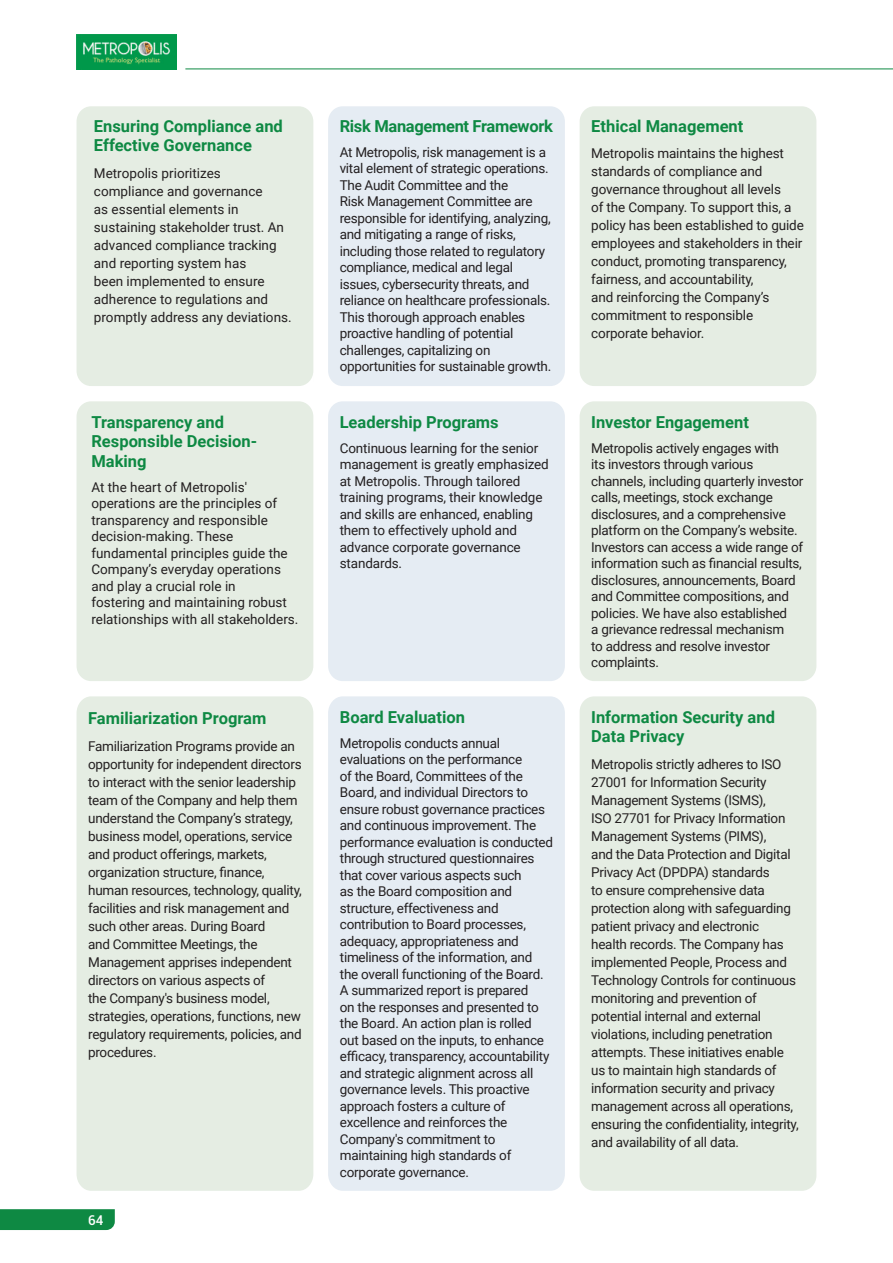
<style>
.page{position:relative;width:893px;height:1263px;background:#fff}
.page>*{position:absolute;margin:0;border:0;box-sizing:border-box;transform-origin:0 0}
.t1{font:700 16.5px/19.5px "Roboto";color:#0e8943}
.t2{font:700 16.5px "Roboto";letter-spacing:-.02em;color:#0e8943}
.t3{font:13.5px/16.5px "Roboto";letter-spacing:-.02em;color:#231f20}
.t4{font:13.5px/18px "Roboto";color:#231f20}
.t5{font:500 13.5px "Roboto";color:#fff}
</style>
<div class="page">
<div style="left:77px;top:106px;width:236px;height:280px;background:#e5ede3"></div>
<div style="left:328px;top:106px;width:237px;height:280px;background:#e5ecf3"></div>
<div style="left:580px;top:106px;width:236px;height:280px;background:#e5ede3"></div>
<div style="left:77px;top:401px;width:236px;height:280px;background:#e5ede3"></div>
<div style="left:328px;top:401px;width:237px;height:280px;background:#e5ecf3"></div>
<div style="left:580px;top:401px;width:236px;height:280px;background:#e5ede3"></div>
<div style="left:77px;top:696px;width:236px;height:495px;background:#e5ede3"></div>
<div style="left:328px;top:696px;width:237px;height:495px;background:#e5ecf3"></div>
<div style="left:580px;top:696px;width:236px;height:495px;background:#e5ede3"></div>
<hr style="left:185px;top:69px;width:708px;height:1px;background:#0e8943">
<img style="left:77px;top:34px;width:99px;height:35px">
<div style="left:0;top:1209px;width:115px;height:21px;background:#0e8943"></div>
<p class="t1" style="left:94px;top:115px;width:190px">Ensuring Compliance and<br>Effective Governance</p>
<p class="t4" style="left:94px;top:163px;width:199px">Metropolis prioritizes compliance and governance<br>as essential elements in sustaining stakeholder trust. An advanced compliance tracking and reporting system has<br>been implemented to ensure adherence to regulations and promptly address any deviations.</p>
<p class="t1" style="left:91px;top:411px;width:167px">Transparency and<br>Responsible Decision-<br>Making</p>
<p class="t4" style="left:91px;top:478px;width:209px;line-height:16.5px">At the heart of Metropolis' operations are the principles of transparency and responsible decision-making. These fundamental principles guide the<br>Company’s everyday operations and play a crucial role in<br>fostering and maintaining robust relationships with all stakeholders.</p>
<p class="t1" style="left:88px;top:708px;width:180px">Familiarization Program</p>
<p class="t3" style="left:88px;top:736px;width:215px;line-height:18px">Familiarization Programs provide an opportunity for independent directors to interact with the senior leadership team of the Company and help them understand the Company’s strategy, business model, operations, service and product offerings, markets, organization structure, finance, human resources, technology, quality, facilities and risk management and such other areas. During Board<br>and Committee Meetings, the Management apprises independent directors on various aspects of<br>the Company's business model, strategies, operations, functions, new regulatory requirements, policies, and procedures.</p>
<p class="t5" style="left:88px;top:1210px;width:17px">64</p>
<p class="t2" style="left:340px;top:114px;width:215px">Risk Management Framework</p>
<p class="t3" style="left:340px;top:143px;width:213px">At Metropolis, risk management is a vital element of strategic operations.<br>The Audit Committee and the<br>Risk Management Committee are responsible for identifying, analyzing, and mitigating a range of risks, including those related to regulatory compliance, medical and legal issues, cybersecurity threats, and reliance on healthcare professionals.<br>This thorough approach enables proactive handling of potential challenges, capitalizing on opportunities for sustainable growth.</p>
<p class="t1" style="left:340px;top:411px;width:160px">Leadership Programs</p>
<p class="t3" style="left:340px;top:439px;width:211px">Continuous learning for the senior management is greatly emphasized at Metropolis. Through tailored training programs, their knowledge and skills are enhanced, enabling them to effectively uphold and advance corporate governance standards.</p>
<p class="t1" style="left:340px;top:706px;width:127px">Board Evaluation</p>
<p class="t3" style="left:340px;top:734px;width:215px">Metropolis conducts annual evaluations on the performance<br>of the Board, Committees of the<br>Board, and individual Directors to ensure robust governance practices and continuous improvement. The performance evaluation is conducted through structured questionnaires that cover various aspects such<br>as the Board composition and structure, effectiveness and contribution to Board processes, adequacy, appropriateness and timeliness of the information, and the overall functioning of the Board.<br>A summarized report is prepared<br>on the responses and presented to the Board. An action plan is rolled out based on the inputs, to enhance efficacy, transparency, accountability and strategic alignment across all governance levels. This proactive approach fosters a culture of excellence and reinforces the<br>Company's commitment to maintaining high standards of corporate governance.</p>
<p class="t1" style="left:591px;top:115px;width:154px">Ethical Management</p>
<p class="t3" style="left:591px;top:144px;width:214px;line-height:18px">Metropolis maintains the highest standards of compliance and governance throughout all levels<br>of the Company. To support this, a policy has been established to guide employees and stakeholders in their conduct, promoting transparency, fairness, and accountability,<br>and reinforcing the Company’s commitment to responsible corporate behavior.</p>
<p class="t1" style="left:591px;top:411px;width:159px">Investor Engagement</p>
<p class="t3" style="left:591px;top:439px;width:214px">Metropolis actively engages with<br>its investors through various channels, including quarterly investor calls, meetings, stock exchange disclosures, and a comprehensive platform on the Company’s website.<br>Investors can access a wide range of information such as financial results, disclosures, announcements, Board and Committee compositions, and policies. We have also established<br>a grievance redressal mechanism<br>to address and resolve investor complaints.</p>
<p class="t1" style="left:591px;top:706px;width:185px">Information Security and<br>Data Privacy</p>
<p class="t3" style="left:591px;top:754px;width:209px;line-height:18px">Metropolis strictly adheres to ISO 27001 for Information Security Management Systems (ISMS),<br>ISO 27701 for Privacy Information Management Systems (PIMS),<br>and the Data Protection and Digital Privacy Act (DPDPA) standards<br>to ensure comprehensive data protection along with safeguarding patient privacy and electronic<br>health records. The Company has implemented People, Process and Technology Controls for continuous monitoring and prevention of potential internal and external violations, including penetration attempts. These initiatives enable us to maintain high standards of information security and privacy management across all operations, ensuring the confidentiality, integrity, and availability of all data.</p>
</div>
